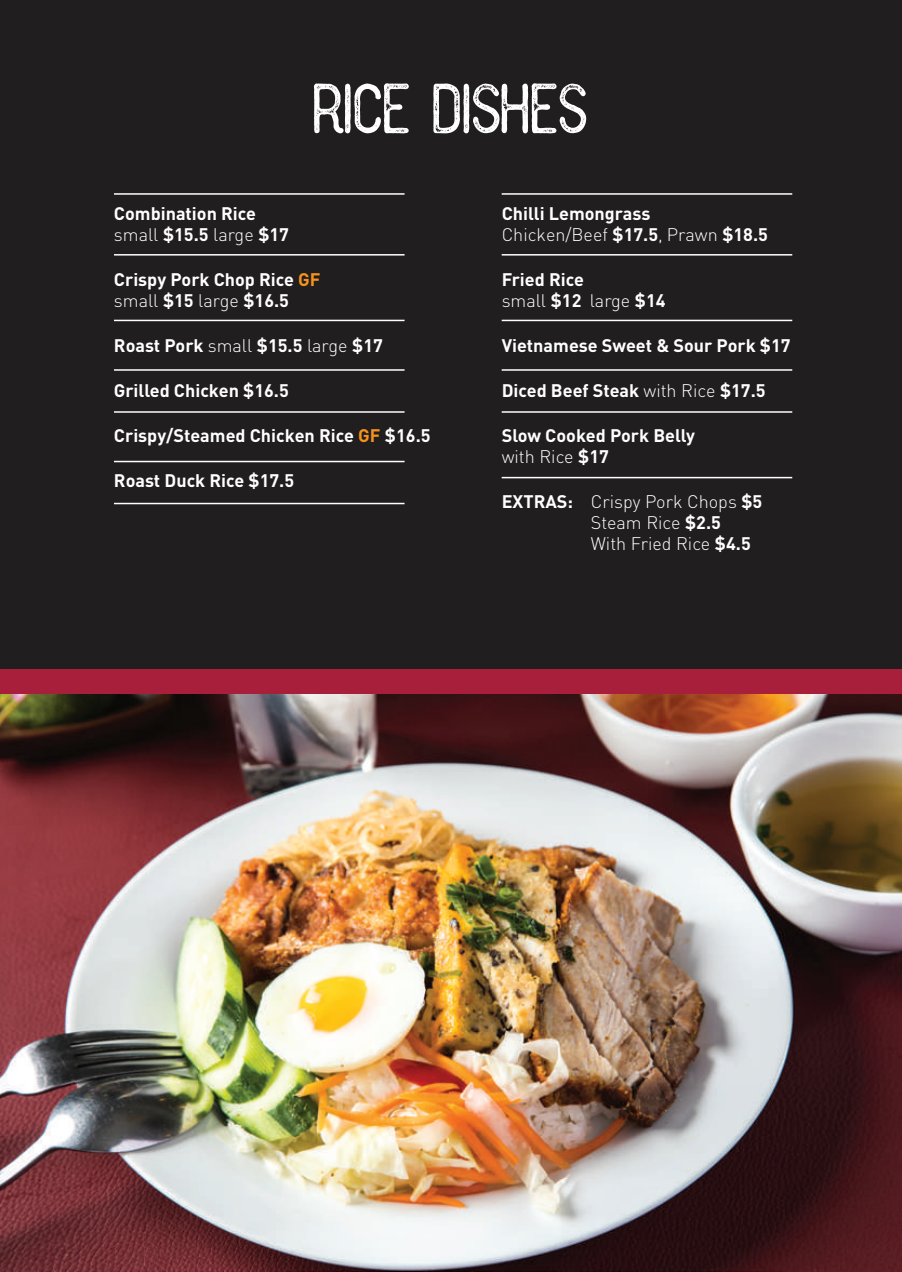
<style>
.page{position:relative;width:902px;height:1272px;background:#fff}
.page>*{position:absolute;margin:0;border:0;box-sizing:border-box;transform-origin:0 0}
.t1{font:71.1px "Alehouse Sans";color:#fff}
.t2{font:700 18px/21px "DIN Pro";color:#fff}
.t3{font:300 18px/21px "DIN Pro";color:#fff}
.s1{font-weight:300}
.s2{font-family:"DIN";color:#f7931d}
.s3{font-weight:700}
</style>
<div class="page">
<img style="left:0;top:693px;width:902px;height:578px">
<div style="left:0;top:0;width:902px;height:669px;background:#201e1f"></div>
<hr style="left:114px;top:193px;width:291px;height:2px;background:#fff">
<hr style="left:502px;top:193px;width:290px;height:2px;background:#fff">
<hr style="left:502px;top:254px;width:290px;height:2px;background:#fff">
<hr style="left:502px;top:320px;width:290px;height:1px;background:#fff">
<hr style="left:502px;top:411px;width:290px;height:2px;background:#fff">
<hr style="left:502px;top:477px;width:290px;height:1px;background:#fff">
<hr style="left:502px;top:369px;width:290px;height:2px;background:#fff">
<hr style="left:114px;top:254px;width:291px;height:2px;background:#fff">
<hr style="left:114px;top:320px;width:291px;height:1px;background:#fff">
<hr style="left:114px;top:369px;width:291px;height:2px;background:#fff">
<hr style="left:114px;top:411px;width:291px;height:2px;background:#fff">
<hr style="left:114px;top:461px;width:291px;height:1px;background:#fff">
<hr style="left:114px;top:503px;width:291px;height:1px;background:#fff">
<div style="left:0;top:669px;width:902px;height:24px;background:#a81f3c"></div>
<h1 class="t1" style="left:314px;top:67px;width:276px">RICE DISHES</h1>
<p class="t2" style="left:114px;top:202px;width:177px">Combination Rice <span class="s1">small</span> $15.5 <span class="s1">large</span> $17</p>
<p class="t2" style="left:114px;top:268px;width:208px">Crispy Pork Chop Rice <span class="s2">GF </span><span class="s1">small</span> $15 <span class="s1">large</span> $16.5</p>
<p class="t2" style="left:114px;top:334px;width:270px">Roast Pork <span class="s1">small</span> $15.5 <span class="s1">large</span> $17</p>
<p class="t2" style="left:114px;top:379px;width:176px">Grilled Chicken $16.5</p>
<p class="t2" style="left:114px;top:424px;width:318px">Crispy/Steamed Chicken Rice <span class="s2">GF</span> $16.5</p>
<p class="t2" style="left:114px;top:469px;width:182px">Roast Duck Rice $17.5</p>
<p class="t2" style="left:502px;top:202px;width:268px">Chilli Lemongrass<br><span class="s1">Chicken/Beef</span> $17.5<span class="s1">, Prawn</span> $18.5</p>
<p class="t2" style="left:502px;top:268px;width:165px">Fried Rice<br><span class="s1">small</span> $12 <span class="s1">large</span> $14</p>
<p class="t2" style="left:502px;top:334px;width:290px">Vietnamese Sweet &amp; Sour Pork $17</p>
<p class="t2" style="left:502px;top:379px;width:265px">Diced Beef Steak <span class="s1">with Rice</span> $17.5</p>
<p class="t2" style="left:502px;top:424px;width:195px">Slow Cooked Pork Belly <span class="s1">with Rice</span> $17</p>
<p class="t3" style="left:591px;top:490px;width:173px;text-indent:-89px"><span class="s3">EXTRAS:</span> Crispy Pork Chops <span class="s3">$5<br></span>Steam Rice <span class="s3">$2.5<br></span>With Fried Rice <span class="s3">$4.5</span></p>
</div>
